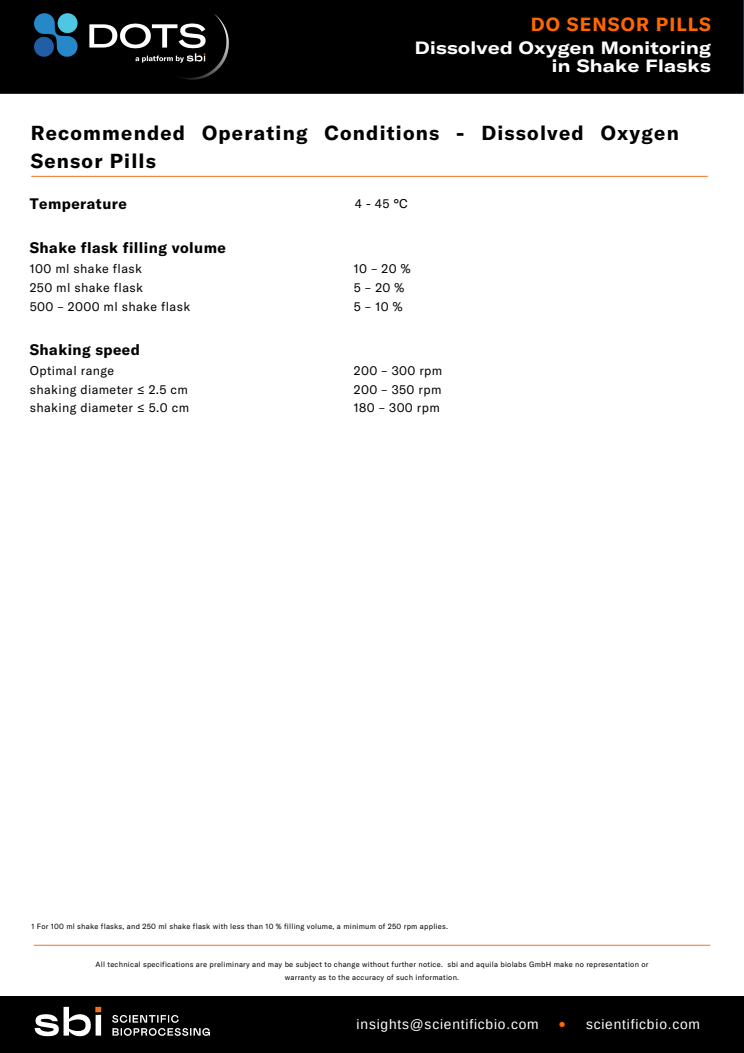
<style>
.page{position:relative;width:744px;height:1053px;background:#fff}
.page>*{position:absolute;margin:0;border:0;box-sizing:border-box;transform-origin:0 0}
.t1{font:700 20px/28.5px "GT America";letter-spacing:.06em;color:#000}
.t2{font:19.52px "Arimo";color:#000}
.t3{font:19.52px "Arimo";color:#f60}
.t4{font:700 18.76px "GT America";letter-spacing:.06em;color:#f60}
.t5{font:700 expanded 17.52px/17.7px "GT America";letter-spacing:.02em;color:#fffeff;text-align:right}
.t6{font:700 15px "GT America";letter-spacing:.03em;color:#000}
.t7{font:13.76px "Arimo";letter-spacing:.06em;color:#fff}
.t8{font:12.48px "GT America";letter-spacing:.03em;color:#000}
.t9{font:7.52px/12.3px "GT America";letter-spacing:.03em;color:#000;text-align:center}
</style>
<div class="page">
<div style="left:0;top:0;width:744px;height:94px;background:#000"></div>
<img style="left:35px;top:13px;width:194px;height:67px">
<div style="left:0;top:996px;width:743px;height:56px;background:#000"></div>
<hr style="left:31px;top:176px;width:677px;height:1px;background:#f07525">
<hr style="left:34px;top:944px;width:676px;height:1px;background:#f07525">
<img style="left:35px;top:1006px;width:176px;height:30px">
<p class="t4" style="left:531px;top:12px;width:182px">DO SENSOR PILLS</p>
<h5 class="t5" style="left:415px;top:39px;width:297px">Dissolved Oxygen Monitoring in Shake Flasks</h5>
<h3 class="t1" style="left:31px;top:118px;width:650px">Recommended Operating Conditions - Dissolved Oxygen<br>Sensor Pills</h3>
<h2 class="t6" style="left:30px;top:193px;width:99px">Temperature</h2>
<p class="t8" style="left:355px;top:195px;width:55px">4-45°C</p>
<h6 class="t6" style="left:30px;top:238px;width:198px">Shake flask filling volume</h6>
<p class="t8" style="left:30px;top:261px;width:114px">100 ml shake flask</p>
<p class="t8" style="left:30px;top:279px;width:115px">250 ml shake flask</p>
<p class="t8" style="left:30px;top:298px;width:162px">500 – 2000 ml shake flask</p>
<p class="t6" style="left:30px;top:340px;width:112px">Shaking speed</p>
<p class="t8" style="left:30px;top:362px;width:86px">Optimal range</p>
<p class="t8" style="left:30px;top:381px;width:160px">shaking diameter ≤ 2.5 cm</p>
<p class="t8" style="left:30px;top:399px;width:161px">shaking diameter ≤ 5.0 cm</p>
<h4 class="t8" style="left:354px;top:261px;width:58px">10–20%</h4>
<p class="t8" style="left:354px;top:279px;width:52px">5–20%</p>
<p class="t8" style="left:354px;top:298px;width:50px">5–10%</p>
<p class="t8" style="left:354px;top:362px;width:90px">200 – 300 rpm</p>
<p class="t8" style="left:354px;top:381px;width:89px">200 – 350 rpm</p>
<p class="t8" style="left:354px;top:399px;width:87px">180 – 300 rpm</p>
<p class="t9" style="left:32px;top:920px;width:418px">1 For 100 ml shake flasks, and 250 ml shake flask with less than 10 % filling volume, a minimum of 250 rpm applies.</p>
<h4 class="t9" style="left:95px;top:958px;width:555px">All technical specifications are preliminary and may be subject to change without further notice. sbi and aquila biolabs GmbH make no representation or warranty as to the accuracy of such information.</h4>
<p class="t7" style="left:357px;top:1016px;width:184px">insights@scientificbio.com</p>
<p class="t3" style="left:559px;top:1013px;width:8px">•</p>
<h4 class="t7" style="left:586px;top:1016px;width:116px">scientificbio.com</h4>
<h1 class="t2" style="left:418px;top:1022px;width:8px">•</h1>
</div>
